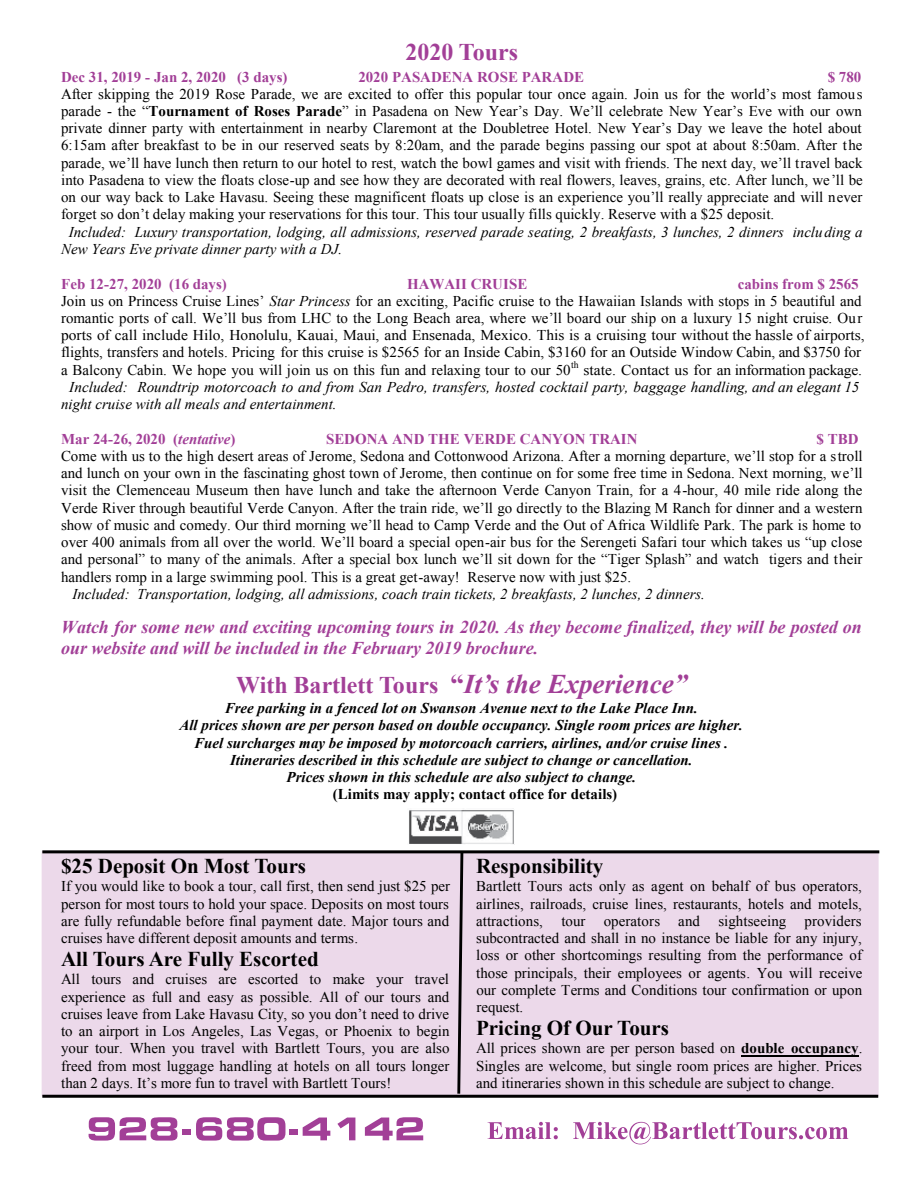
<style>
.page{position:relative;width:918px;height:1188px;background:#fff}
.page>*{position:absolute;margin:0;border:0;box-sizing:border-box;transform-origin:0 0}
.t1{font:italic 700 27px "Times New Roman";color:#a23f97}
.t2{font:700 24px "Times New Roman";color:#a23f97}
.t3{font:700 21px "Times New Roman";color:#000}
.t4{font:italic 700 18px/20.7px "Times New Roman";color:#a23f97}
.t5{font:15px/17.2px "Times New Roman";color:#000;text-align:justify}
.t6{font:italic 15px/17.2px "Times New Roman";color:#000}
.t7{font:italic 700 15px/17.2px "Times New Roman";color:#000;text-align:center}
.t8{font:700 15px "Times New Roman";color:#a23f97}
.t9{font:15px "Times New Roman";color:#000;scale:1.04 1}
.t10{font:700 15px "Times New Roman";color:#000}
.s1{font-weight:700}
.s2{font-style:italic}
.s3{font-style:normal;font-size:24px}
.s4{font-style:normal}
</style>
<div class="page">
<div style="left:42px;top:853px;width:837px;height:243px;background:#ecd9ea"></div>
<svg style="left:89px;top:1117px;width:89px;height:24px"></svg>
<div style="left:182px;top:1130px;width:9px;height:5px;background:#a23f97"></div>
<svg style="left:196px;top:1117px;width:89px;height:24px"></svg>
<div style="left:290px;top:1130px;width:8px;height:5px;background:#a23f97"></div>
<svg style="left:303px;top:1118px;width:27px;height:22px"></svg>
<svg style="left:337px;top:1118px;width:18px;height:22px"></svg>
<svg style="left:365px;top:1117px;width:58px;height:23px"></svg>
<hr style="left:42px;top:850px;width:837px;height:3px;background:#000">
<svg style="left:456px;top:850px;width:9px;height:245px;background:#9e929d"></svg>
<svg style="left:488px;top:1122px;width:70px;height:17px"></svg>
<svg style="left:573px;top:1122px;width:275px;height:22px"></svg>
<hr style="left:42px;top:1095px;width:836px;height:3px;background:#000">
<hr style="left:741px;top:1055px;width:118px;height:1px;background:#000">
<img style="left:409px;top:808px;width:105px;height:36px">
<h2 class="t2" style="left:405px;top:35px;width:114px">2020 Tours</h2>
<p class="t8" style="left:61px;top:66px;width:228px">Dec 31, 2019 - Jan 2, 2020 (3 days)</p>
<p class="t8" style="left:358px;top:66px;width:227px">2020 PASADENA ROSE PARADE</p>
<p class="t8" style="left:828px;top:66px;width:35px">$ 780</p>
<p class="t5" style="left:61px;top:85px;width:803px">After skipping the 2019 Rose Parade, we are excited to offer this popular tour once again. Join us for the world’s most famous parade - the “<span class="s1">Tournament of Roses Parade</span>” in Pasadena on New Year’s Day. We’ll celebrate New Year’s Eve with our own private dinner party with entertainment in nearby Claremont at the Doubletree Hotel. New Year’s Day we leave the hotel about 6:15am after breakfast to be in our reserved seats by 8:20am, and the parade begins passing our spot at about 8:50am. After the parade, we’ll have lunch then return to our hotel to rest, watch the bowl games and visit with friends. The next day, we’ll travel back into Pasadena to view the floats close-up and see how they are decorated with real flowers, leaves, grains, etc. After lunch, we’ll be on our way back to Lake Havasu. Seeing these magnificent floats up close is an experience you’ll really appreciate and will never forget so don’t delay making your reservations for this tour. This tour usually fills quickly. Reserve with a $25 deposit.</p>
<p class="t6" style="left:61px;top:223px;width:803px;text-indent:8px">Included: Luxury transportation, lodging, all admissions, reserved parade seating, 2 breakfasts, 3 lunches, 2 dinners including a<br>New Years Eve private dinner party with a DJ.</p>
<p class="t8" style="left:61px;top:273px;width:167px">Feb 12-27, 2020 (16 days)</p>
<p class="t8" style="left:407px;top:273px;width:122px">HAWAII CRUISE</p>
<p class="t8" style="left:738px;top:273px;width:122px">cabins from $ 2565</p>
<p class="t5" style="left:61px;top:292px;width:802px">Join us on Princess Cruise Lines’ <span class="s2">Star Princess</span> for an exciting, Pacific cruise to the Hawaiian Islands with stops in 5 beautiful and</p>
<p class="t5" style="left:61px;top:309px;width:803px">romantic ports of call. We’ll bus from LHC to the Long Beach area, where we’ll board our ship on a luxury 15 night cruise. Our</p>
<p class="t9" style="left:61px;top:325px;width:774px">ports of call include Hilo, Honolulu, Kauai, Maui, and Ensenada, Mexico. This is a cruising tour without the hassle of airports,</p>
<p class="t5" style="left:61px;top:344px;width:802px">flights, transfers and hotels. Pricing for this cruise is $2565 for an Inside Cabin, $3160 for an Outside Window Cabin, and $3750 for</p>
<p class="t5" style="left:61px;top:361px;width:802px">a Balcony Cabin. We hope you will join us on this fun and relaxing tour to our 50<sup>th</sup> state. Contact us for an information package.</p>
<p class="t6" style="left:69px;top:378px;width:792px">Included: Roundtrip motorcoach to and from San Pedro, transfers, hosted cocktail party, baggage handling, and an elegant 15</p>
<p class="t6" style="left:61px;top:395px;width:277px">night cruise with all meals and entertainment.</p>
<p class="t8" style="left:61px;top:429px;width:176px">Mar 24-26, 2020 (<span class="s2">tentative</span>)</p>
<p class="t8" style="left:326px;top:429px;width:313px">SEDONA AND THE VERDE CANYON TRAIN</p>
<p class="t8" style="left:817px;top:429px;width:43px">$ TBD</p>
<p class="t5" style="left:61px;top:447px;width:803px">Come with us to the high desert areas of Jerome, Sedona and Cottonwood Arizona. After a morning departure, we’ll stop for a stroll and lunch on your own in the fascinating ghost town of Jerome, then continue on for some free time in Sedona. Next morning, we’ll visit the Clemenceau Museum then have lunch and take the afternoon Verde Canyon Train, for a 4-hour, 40 mile ride along the Verde River through beautiful Verde Canyon. After the train ride, we’ll go directly to the Blazing M Ranch for dinner and a western show of music and comedy. Our third morning we’ll head to Camp Verde and the Out of Africa Wildlife Park. The park is home to over 400 animals from all over the world. We’ll board a special open-air bus for the Serengeti Safari tour which takes us “up close and personal” to many of the animals. After a special box lunch we’ll sit down for the “Tiger Splash” and watch tigers and their handlers romp in a large swimming pool. This is a great get-away! Reserve now with just $25.</p>
<p class="t6" style="left:72px;top:585px;width:634px">Included: Transportation, lodging, all admissions, coach train tickets, 2 breakfasts, 2 lunches, 2 dinners.</p>
<p class="t4" style="left:61px;top:616px;width:802px">Watch for some new and exciting upcoming tours in 2020. As they become finalized, they will be posted on our website and will be included in the February 2019 brochure.</p>
<h1 class="t1" style="left:236px;top:665px;width:453px"><span class="s3">With Bartlett Tours</span> <span class="s4">“</span>It’s the Experience”</h1>
<p class="t7" style="left:180px;top:699px;width:565px">Free parking in a fenced lot on Swanson Avenue next to the Lake Place Inn.<br>All prices shown are per person based on double occupancy. Single room prices are higher.<br>Fuel surcharges may be imposed by motorcoach carriers, airlines, and/or cruise lines .<br>Itineraries described in this schedule are subject to change or cancellation.<br>Prices shown in this schedule are also subject to change.</p>
<p class="t10" style="left:333px;top:784px;width:286px">(Limits may apply; contact office for details)</p>
<h3 class="t3" style="left:61px;top:851px;width:247px">$25 Deposit On Most Tours</h3>
<p class="t5" style="left:61px;top:877px;width:391px">If you would like to book a tour, call first, then send just $25 per person for most tours to hold your space. Deposits on most tours are fully refundable before final payment date. Major tours and cruises have different deposit amounts and terms.</p>
<h3 class="t3" style="left:61px;top:944px;width:259px">All Tours Are Fully Escorted</h3>
<p class="t5" style="left:61px;top:970px;width:390px">All tours and cruises are escorted to make your travel experience as full and easy as possible. All of our tours and cruises leave from Lake Havasu City, so you don’t need to drive to an airport in Los Angeles, Las Vegas, or Phoenix to begin your tour. When you travel with Bartlett Tours, you are also freed from most luggage handling at hotels on all tours longer than 2 days. It’s more fun to travel with Bartlett Tours!</p>
<h3 class="t3" style="left:476px;top:851px;width:129px">Responsibility</h3>
<p class="t5" style="left:476px;top:877px;width:388px">Bartlett Tours acts only as agent on behalf of bus operators, airlines, railroads, cruise lines, restaurants, hotels and motels, attractions, tour operators and sightseeing providers subcontracted and shall in no instance be liable for any injury, loss or other shortcomings resulting from the performance of those principals, their employees or agents. You will receive our complete Terms and Conditions tour confirmation or upon request.</p>
<h3 class="t3" style="left:476px;top:1014px;width:194px">Pricing Of Our Tours</h3>
<p class="t5" style="left:476px;top:1039px;width:388px">All prices shown are per person based on <span class="s1">double occupancy</span>.<br>Singles are welcome, but single room prices are higher. Prices and itineraries shown in this schedule are subject to change.</p>
</div>
